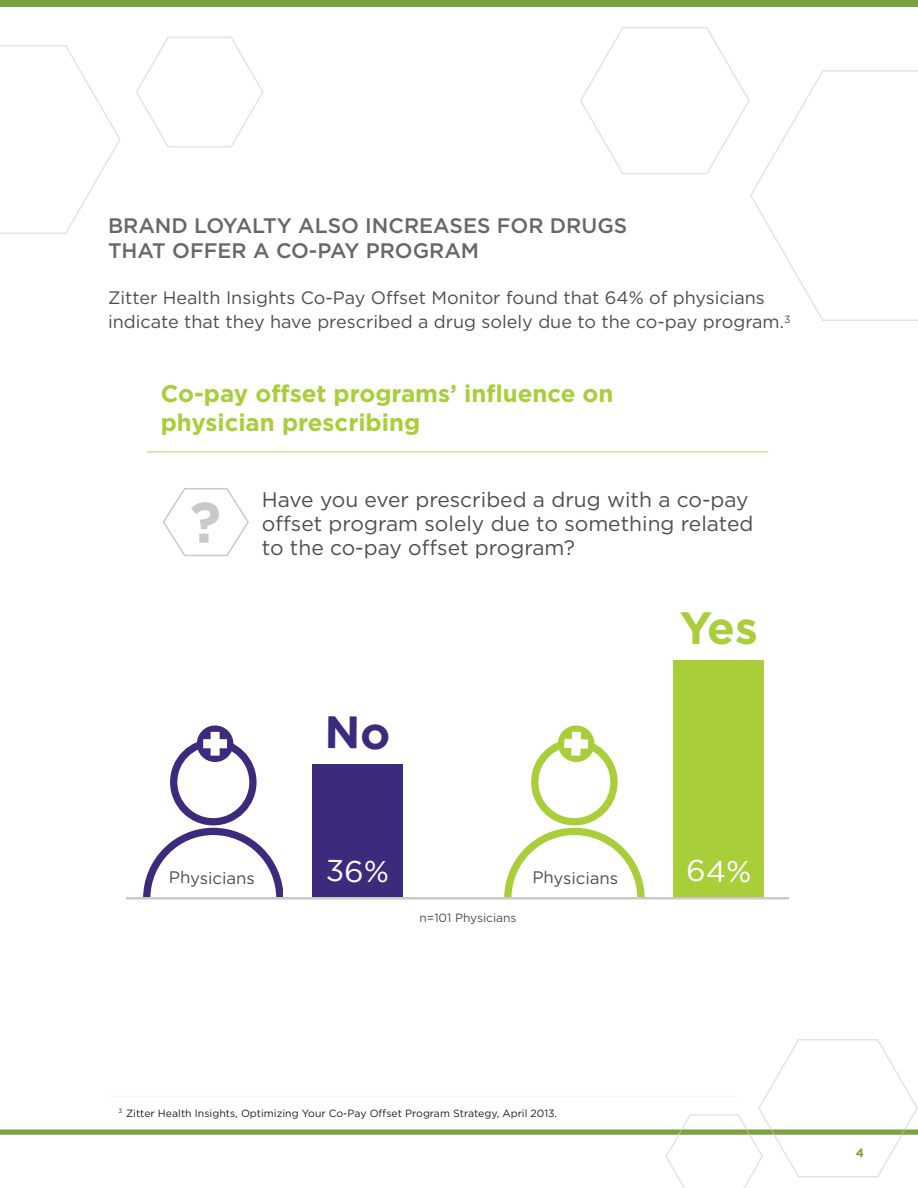
<style>
.page{position:relative;width:918px;height:1188px;background:#fff}
.page>*{position:absolute;margin:0;border:0;box-sizing:border-box;transform-origin:0 0}
.Body_Copy_1{font:700 57px "Gotham";color:#cac9c6}
.t1{font:700 45.45px "Gotham";color:#a8ce3a}
.t2{font:700 45.45px "Gotham";color:#3d2a7d}
.t3{font:30.3px "Gotham";color:#fff}
.chart_header{font:700 24px/28.8px "Gotham";color:#a8ce3a}
.t4{font:21px/24px "Gotham";color:#4d4e53}
.Sub_Header_2{font:500 21px/25.2px "Gotham";color:#676669}
.t5{font:18px/24px "Gotham";color:#4d4e53}
.t6{font:16.65px "Gotham";letter-spacing:-.01em;color:#4d4e53}
.t7{font:12px "Gotham";color:#4d4e53}
.t8{font:700 12px "Gotham";color:#79a33f}
.footnotes{font:10.5px "Gotham";color:#231f20}
</style>
<div class="page">
<div style="left:0;top:0;width:918px;height:7px;background:#79a33f"></div>
<svg style="left:0;top:1039px;width:918px;height:149px"></svg>
<svg style="left:0;top:45px;width:121px;height:189px"></svg>
<svg style="left:580px;top:27px;width:338px;height:294px"></svg>
<svg style="left:136px;top:37px;width:128px;height:111px"></svg>
<div style="left:170px;top:740px;width:87px;height:85px;border:7px solid #3e2a7c;border-radius:50%"></div>
<svg style="left:144px;top:824px;width:139px;height:73px"></svg>
<div style="left:673px;top:661px;width:91px;height:236px;background:#a8ce3a"></div>
<div style="left:312px;top:764px;width:91px;height:133px;background:#3d2a7d"></div>
<div style="left:197px;top:725px;width:36px;height:37px;background:#3d2a7d;border-radius:50%"></div>
<svg style="left:203px;top:732px;width:24px;height:24px"></svg>
<div style="left:531px;top:740px;width:87px;height:85px;border:7px solid #a8ce3a;border-radius:50%"></div>
<svg style="left:505px;top:824px;width:139px;height:73px"></svg>
<div style="left:558px;top:725px;width:36px;height:37px;background:#a8ce3a;border-radius:50%"></div>
<svg style="left:564px;top:732px;width:24px;height:24px"></svg>
<hr style="left:126px;top:897px;width:663px;height:3px;background:#cac9c6">
<hr style="left:147px;top:451px;width:621px;height:2px;background:#d1e39b">
<hr style="left:108px;top:1096px;width:630px;height:1px;background:#f3f3f2">
<svg style="left:163px;top:488px;width:86px;height:69px"></svg>
<p class="Sub_Header_2" style="left:108px;top:213px;width:521px">BRAND LOYALTY ALSO INCREASES FOR DRUGS<br>THAT OFFER A CO-PAY PROGRAM</p>
<p class="t5" style="left:108px;top:286px;width:684px">Zitter Health Insights Co-Pay Offset Monitor found that 64% of physicians indicate that they have prescribed a drug solely due to the co-pay program.<sup>3</sup></p>
<p class="chart_header" style="left:161px;top:379px;width:454px">Co-pay offset programs’ influence on physician prescribing</p>
<p class="Body_Copy_1" style="left:190px;top:490px;width:33px">?</p>
<p class="t4" style="left:262px;top:487px;width:493px">Have you ever prescribed a drug with a co-pay offset program solely due to something related</p>
<p class="t4" style="left:262px;top:535px;width:315px">to the co-pay offset program?</p>
<p class="t2" style="left:324px;top:706px;width:68px">No</p>
<p class="t1" style="left:680px;top:601px;width:80px">Yes</p>
<p class="t6" style="left:169px;top:869px;width:87px">Physicians</p>
<p class="t3" style="left:326px;top:854px;width:65px">36%</p>
<p class="t6" style="left:532px;top:869px;width:87px">Physicians</p>
<p class="t3" style="left:686px;top:854px;width:67px">64%</p>
<p class="t7" style="left:419px;top:910px;width:99px">n=101 Physicians</p>
<p class="footnotes" style="left:118px;top:1106px;width:440px"><sup>3</sup> Zitter Health Insights, Optimizing Your Co-Pay Offset Program Strategy, April 2013.</p>
<p class="t8" style="left:856px;top:1146px;width:10px">4</p>
</div>
